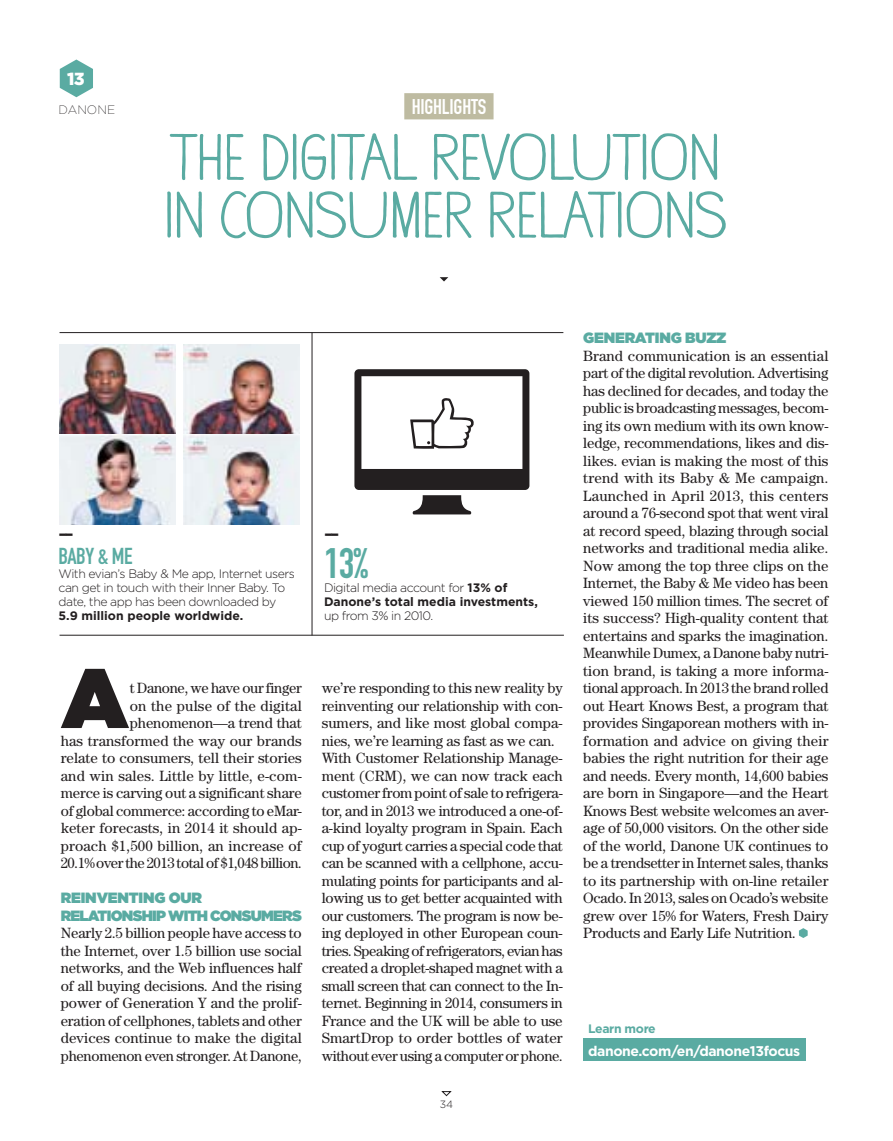
<style>
.page{position:relative;width:893px;height:1141px;background:#fff}
.page>*{position:absolute;margin:0;border:0;box-sizing:border-box;transform-origin:0 0}
.t1{font:900 84px "Gotham";color:#231f20}
.t2{font:63px/57.8px "YWFT Hannah";color:#5aaba2;scale:1.1 1}
.t3{font:42px "DIN Engschrift Std";color:#5aaba2}
.t4{font:22.75px "DIN Engschrift Std";letter-spacing:-.02em;color:#5aaba2}
.t5{font:22.75px "DIN Engschrift Std";color:#231f20}
.t6{font:21px "DIN Engschrift Std";letter-spacing:-.01em;color:#fff}
.t7{font:900 17.5px "Gotham";color:#fff}
.t8{font:14.88px/17.5px "Century Std";letter-spacing:-.01em;color:#231f20;text-align:justify}
.t9{font:900 14.88px/17.5px "Gotham";letter-spacing:-.045em;color:#5aaba2}
.t10{font:14.88px "Century Std";letter-spacing:-.03em;color:#231f20}
.t11{font:14.88px "Century Std";letter-spacing:.01em;color:#231f20}
.t12{font:14.88px "Century Std";letter-spacing:.015em;color:#231f20}
.t13{font:900 14.88px "Gotham";letter-spacing:-.01em;color:#5aaba2}
.t14{font:700 14px "Gotham";letter-spacing:-.03em;color:#fff}
.t15{font:300 12.25px/14px "Gotham";letter-spacing:-.04em;color:#231f20}
.t16{font:700 12.25px "Gotham";letter-spacing:-.03em;color:#5aaba2}
.t17{font:200 12.25px "Gotham";letter-spacing:-.005em;color:#231f20}
.t18{font:300 10.5px "Gotham";color:#231f20}
.s1{font-weight:700}
</style>
<div class="page">
<svg style="left:442px;top:1091px;width:10px;height:5px"></svg>
<svg style="left:440px;top:277px;width:8px;height:4px"></svg>
<div style="left:404px;top:93px;width:90px;height:26px;background:#bebba1"></div>
<hr style="left:60px;top:332px;width:503px;height:1px;background:#231f20">
<hr style="left:60px;top:635px;width:504px;height:1px;background:#231f20">
<hr style="left:312px;top:332px;width:1px;height:303px;background:#231f20">
<svg style="left:799px;top:928px;width:9px;height:10px"></svg>
<img style="left:60px;top:345px;width:115px;height:179px">
<img style="left:184px;top:345px;width:115px;height:179px">
<svg style="left:354px;top:369px;width:175px;height:145px"></svg>
<div style="left:583px;top:1038px;width:223px;height:22px;background:#5aaba2"></div>
<svg style="left:60px;top:60px;width:33px;height:37px"></svg>
<p class="t7" style="left:67px;top:72px;width:19px">13</p>
<p class="t17" style="left:58px;top:104px;width:58px">DANONE</p>
<h3 class="t6" style="left:412px;top:99px;width:76px">HIGHLIGHTS</h3>
<h2 class="t2" style="left:164px;top:128px;width:512px">THE DIGITAL REVOLUTION<br>IN CONSUMER RELATIONS</h2>
<h3 class="t5" style="left:59px;top:524px;width:17px">--</h3>
<p class="t4" style="left:59px;top:548px;width:76px">BABY &amp; ME</p>
<p class="t15" style="left:59px;top:568px;width:238px">With evian’s Baby &amp; Me app, Internet users can get in touch with their Inner Baby. To date, the app has been downloaded by <span class="s1">5.9 million people worldwide.</span></p>
<p class="t1" style="left:62px;top:666px;width:68px">A</p>
<p class="t8" style="left:61px;top:681px;width:243px;text-align:right">t Danone, we have our finger<br>on the pulse of the digital phenomenon—a trend that<br>has transformed the way our brands relate to consumers, tell their stories and win sales. Little by little, e-com-</p>
<p class="t8" style="left:61px;top:786px;width:243px">merce is carving out a significant share</p>
<p class="t8" style="left:61px;top:803px;width:243px">of global commerce: according to eMar-</p>
<p class="t8" style="left:61px;top:821px;width:243px">keter forecasts, in 2014 it should ap-</p>
<p class="t8" style="left:61px;top:838px;width:243px">proach $1,500 billion, an increase of</p>
<p class="t10" style="left:61px;top:857px;width:243px">20.1% over the 2013 total of $1,048 billion.</p>
<h4 class="t9" style="left:61px;top:890px;width:243px">REINVENTING OUR<br>RELATIONSHIP WITH CONSUMERS</h4>
<p class="t8" style="left:61px;top:926px;width:243px">Nearly 2.5 billion people have access to the Internet, over 1.5 billion use social networks, and the Web influences half of all buying decisions. And the rising power of Generation Y and the prolif-</p>
<p class="t8" style="left:61px;top:1013px;width:243px">eration of cellphones, tablets and other</p>
<p class="t8" style="left:61px;top:1031px;width:243px">devices continue to make the digital phenomenon even stronger. At Danone,</p>
<h3 class="t5" style="left:324px;top:525px;width:17px">--</h3>
<p class="t3" style="left:324px;top:548px;width:46px">13%</p>
<p class="t15" style="left:324px;top:582px;width:215px">Digital media account for <span class="s1">13% of<br>Danone’s total media investments, </span>up from 3% in 2010.</p>
<p class="t8" style="left:322px;top:681px;width:243px">we’re responding to this new reality by reinventing our relationship with con-</p>
<p class="t8" style="left:322px;top:716px;width:243px">sumers, and like most global compa-</p>
<p class="t8" style="left:322px;top:733px;width:235px">nies, we’re learning as fast as we can.</p>
<p class="t8" style="left:322px;top:751px;width:243px">With Customer Relationship Manage-</p>
<p class="t8" style="left:322px;top:768px;width:243px">ment (CRM), we can now track each</p>
<p class="t8" style="left:322px;top:786px;width:243px">customer from point of sale to refrigera-</p>
<p class="t8" style="left:322px;top:803px;width:243px">tor, and in 2013 we introduced a one-of-</p>
<p class="t8" style="left:322px;top:821px;width:243px">a-kind loyalty program in Spain. Each cup of yogurt carries a special code that can be scanned with a cellphone, accu-</p>
<p class="t8" style="left:322px;top:873px;width:243px">mulating points for participants and al-</p>
<p class="t8" style="left:322px;top:891px;width:243px">lowing us to get better acquainted with</p>
<p class="t8" style="left:322px;top:908px;width:243px">our customers. The program is now be-</p>
<p class="t8" style="left:322px;top:926px;width:243px">ing deployed in other European coun-</p>
<p class="t8" style="left:322px;top:943px;width:243px">tries. Speaking of refrigerators, evian has</p>
<p class="t8" style="left:322px;top:961px;width:243px">created a droplet-shaped magnet with a small screen that can connect to the In-</p>
<p class="t8" style="left:322px;top:996px;width:243px">ternet. Beginning in 2014, consumers in</p>
<p class="t8" style="left:322px;top:1013px;width:243px">France and the UK will be able to use SmartDrop to order bottles of water without ever using a computer or phone.</p>
<p class="t18" style="left:440px;top:1099px;width:15px">34</p>
<h4 class="t13" style="left:583px;top:332px;width:145px">GENERATING BUZZ</h4>
<p class="t8" style="left:583px;top:348px;width:247px">Brand communication is an essential part of the digital revolution. Advertising has declined for decades, and today the public is broadcasting messages, becom-</p>
<p class="t8" style="left:583px;top:418px;width:247px">ing its own medium with its own know-</p>
<p class="t8" style="left:583px;top:436px;width:247px">ledge, recommendations, likes and dis-</p>
<p class="t8" style="left:583px;top:453px;width:247px">likes. evian is making the most of this</p>
<p class="t12" style="left:583px;top:472px;width:247px">trend with its Baby &amp; Me campaign.</p>
<p class="t8" style="left:583px;top:488px;width:247px">Launched in April 2013, this centers around a 76-second spot that went viral at record speed, blazing through social networks and traditional media alike.</p>
<p class="t8" style="left:583px;top:558px;width:247px">Now among the top three clips on the Internet, the Baby &amp; Me video has been viewed 150 million times. The secret of its success? High-quality content that entertains and sparks the imagination.</p>
<p class="t8" style="left:583px;top:646px;width:247px">Meanwhile Dumex, a Danone baby nutri-</p>
<p class="t8" style="left:583px;top:663px;width:247px">tion brand, is taking a more informa-</p>
<p class="t8" style="left:583px;top:681px;width:247px">tional approach. In 2013 the brand rolled</p>
<p class="t8" style="left:583px;top:698px;width:247px">out Heart Knows Best, a program that provides Singaporean mothers with in-</p>
<p class="t11" style="left:583px;top:735px;width:247px">formation and advice on giving their</p>
<p class="t8" style="left:583px;top:751px;width:247px">babies the right nutrition for their age and needs. Every month, 14,600 babies are born in Singapore—and the Heart Knows Best website welcomes an aver-</p>
<p class="t8" style="left:583px;top:821px;width:247px">age of 50,000 visitors. On the other side</p>
<p class="t8" style="left:583px;top:838px;width:247px">of the world, Danone UK continues to be a trendsetter in Internet sales, thanks to its partnership with on-line retailer Ocado. In 2013, sales on Ocado’s website grew over 15% for Waters, Fresh Dairy Products and Early Life Nutrition.</p>
<p class="t16" style="left:588px;top:1024px;width:69px">Learn more</p>
<p class="t14" style="left:588px;top:1045px;width:214px">danone.com/en/danone13focus</p>
</div>
